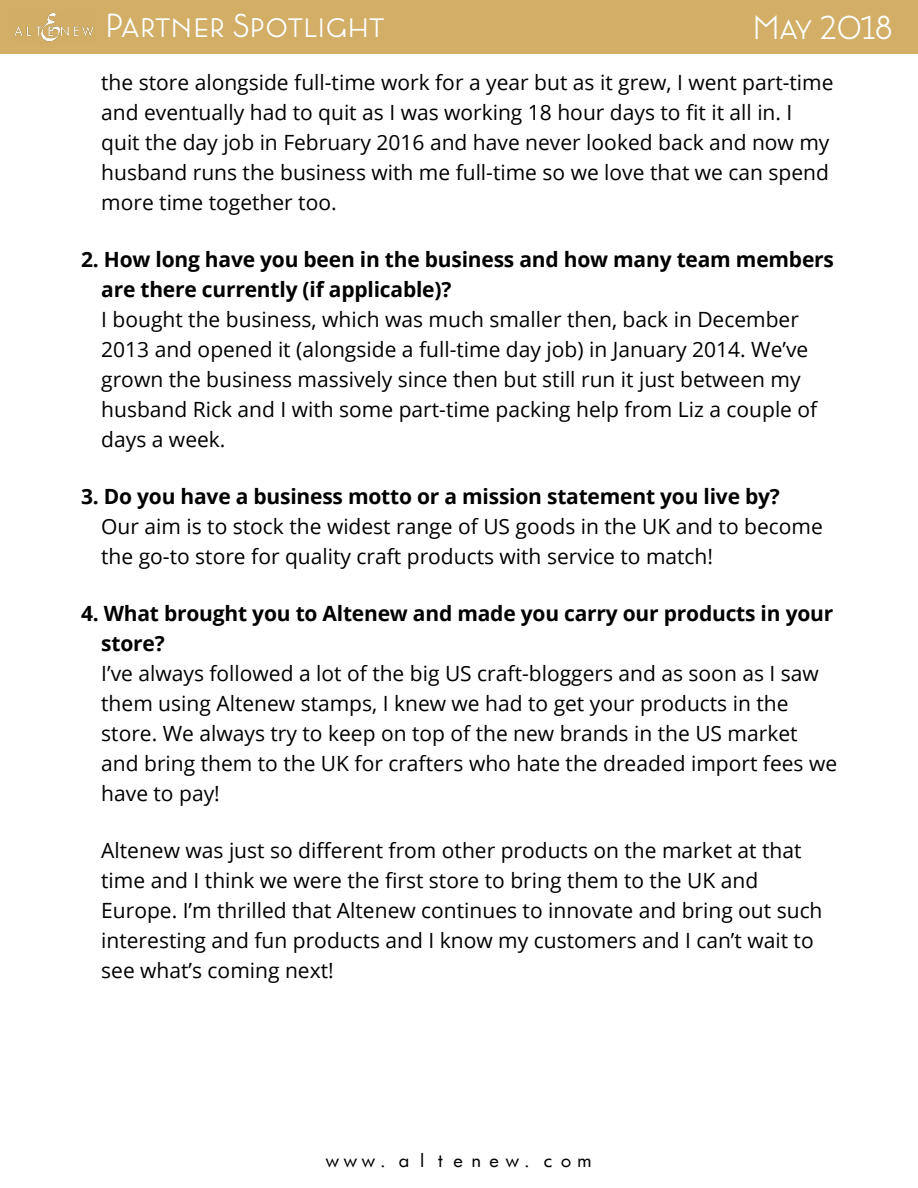
<style>
.page{position:relative;width:918px;height:1188px;background:#fff}
.page>*{position:absolute;margin:0;border:0;box-sizing:border-box;transform-origin:0 0}
.t1{font:300 33px "Lumier";color:#fff}
.t2{font:21px/30px "Open Sans";color:#000}
.t3{font:700 21px/30px "Open Sans";letter-spacing:-.01em;color:#000}
.t4{font:18px "Futurist Fixed Width";color:#000}
</style>
<div class="page">
<div style="left:0;top:0;width:918px;height:54px;background:#d2ae67"></div>
<img style="left:14px;top:13px;width:80px;height:29px">
<h1 class="t1" style="left:105px;top:7px;width:281px">Partner Spotlight</h1>
<p class="t2" style="left:101px;top:67px;width:734px">the store alongside full-time work for a year but as it grew, I went part-time and eventually had to quit as I was working 18 hour days to fit it all in. I quit the day job in February 2016 and have never looked back and now my husband runs the business with me full-time so we love that we can spend more time together too.</p>
<p class="t3" style="left:101px;top:244px;width:734px;text-indent:-20px">2. How long have you been in the business and how many team members are there currently (if applicable)?</p>
<p class="t2" style="left:101px;top:304px;width:718px">I bought the business, which was much smaller then, back in December 2013 and opened it (alongside a full-time day job) in January 2014. We’ve grown the business massively since then but still run it just between my husband Rick and I with some part-time packing help from Liz a couple of days a week.</p>
<p class="t3" style="left:81px;top:481px;width:700px">3. Do you have a business motto or a mission statement you live by?</p>
<p class="t2" style="left:101px;top:511px;width:723px">Our aim is to stock the widest range of US goods in the UK and to become the go-to store for quality craft products with service to match!</p>
<p class="t3" style="left:101px;top:598px;width:734px;text-indent:-20px">4. What brought you to Altenew and made you carry our products in your store?</p>
<p class="t2" style="left:101px;top:658px;width:737px">I’ve always followed a lot of the big US craft-bloggers and as soon as I saw them using Altenew stamps, I knew we had to get your products in the store. We always try to keep on top of the new brands in the US market and bring them to the UK for crafters who hate the dreaded import fees we have to pay!</p>
<p class="t2" style="left:101px;top:835px;width:723px">Altenew was just so different from other products on the market at that time and I think we were the first store to bring them to the UK and Europe. I’m thrilled that Altenew continues to innovate and bring out such interesting and fun products and I know my customers and I can’t wait to see what’s coming next!</p>
<h1 class="t1" style="left:752px;top:9px;width:142px">May 2018</h1>
<p class="t4" style="left:323px;top:1149px;width:271px">www.altenew.com</p>
</div>
